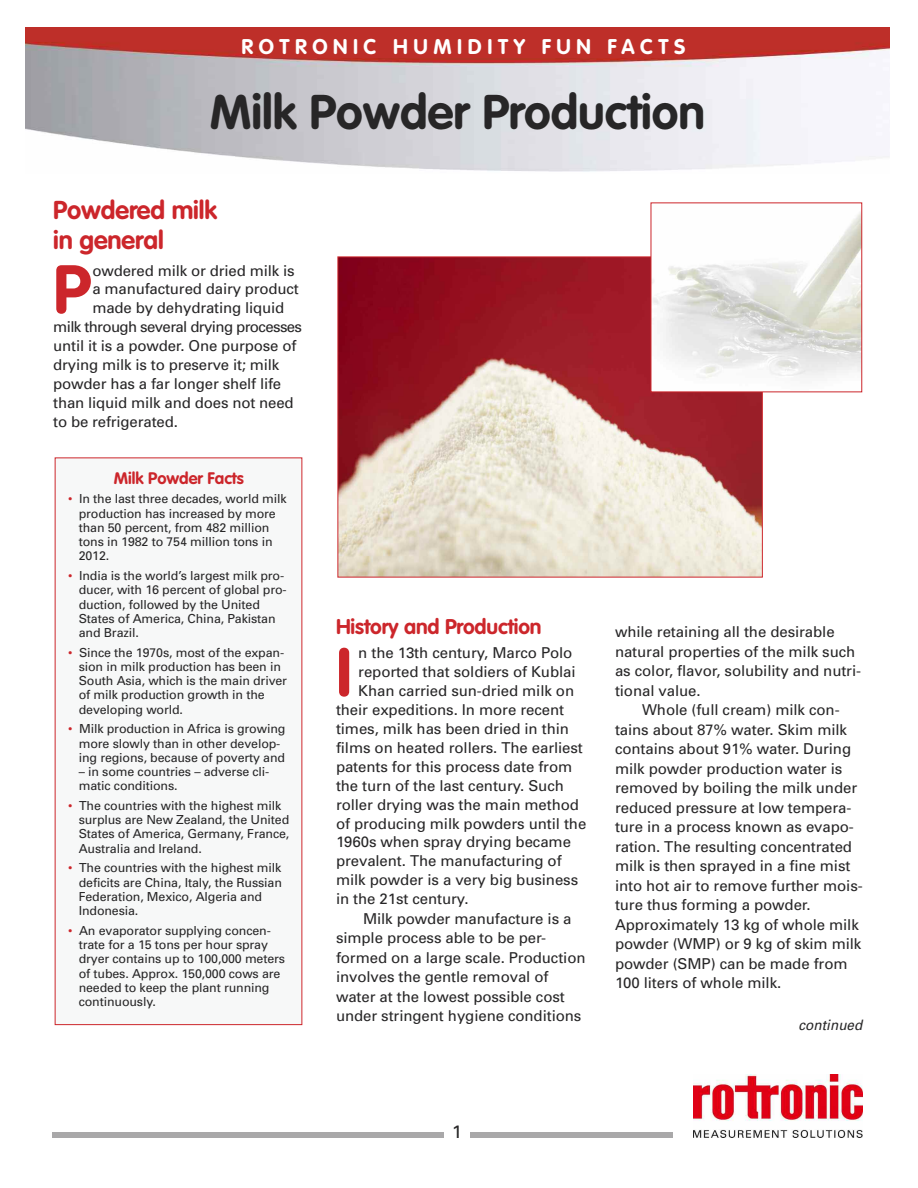
<style>
.page{position:relative;width:918px;height:1188px;background:#fff}
.page>*{position:absolute;margin:0;border:0;box-sizing:border-box;transform-origin:0 0}
.t1{font:700 67.65px "VAG Rounded";color:#cc262b}
.t2{font:700 48px "VAG Rounded";color:#272627}
.t3{font:700 25.5px/30px "VAG Rounded";letter-spacing:-.005em;color:#cc262b}
.t4{font:700 21px "VAG Rounded";letter-spacing:.265em;color:#fff}
.t5{font:700 21px "VAG Rounded";letter-spacing:-.005em;color:#cc262b}
.t6{font:18px "Univers";color:#272627}
.t7{font:700 16.5px "VAG Rounded";color:#cc262b}
.t8{font:15px/19.5px "Univers";letter-spacing:-.005em;color:#272627}
.t9{font:15px "Univers";letter-spacing:-.04em;color:#272627}
.t10{font:italic 14.4px "Univers";letter-spacing:.005em;color:#272627;scale:.94 1}
.t11{font:12.45px/14.2px "Univers";letter-spacing:-.01em;color:#272627}
.s1{color:#cc262b}
</style>
<div class="page">
<div style="left:56px;top:458px;width:246px;height:566px;background:#f7f8f8"></div>
<img style="left:26px;top:27px;width:864px;height:145px">
<img style="left:694px;top:1074px;width:168px;height:63px">
<div style="left:52px;top:1132px;width:622px;height:6px;background:#a9a8a9"></div>
<div style="left:444px;top:1125px;width:26px;height:27px;background:#fff"></div>
<img style="left:339px;top:258px;width:422px;height:318px">
<img style="left:653px;top:213px;width:207px;height:177px">
<h3 class="t4" style="left:242px;top:38px;width:445px">ROTRONIC HUMIDITY FUN FACTS</h3>
<h2 class="t2" style="left:210px;top:92px;width:497px">Milk Powder Production</h2>
<h3 class="t3" style="left:53px;top:197px;width:165px">Powdered milk in general</h3>
<h1 class="t1" style="left:53px;top:261px;width:39px">P</h1>
<p class="t8" style="left:92px;top:262px;width:204px">owdered milk or dried milk is</p>
<p class="t8" style="left:92px;top:281px;width:208px">a manufactured dairy product</p>
<p class="t8" style="left:92px;top:300px;width:193px">made by dehydrating liquid</p>
<p class="t9" style="left:53px;top:321px;width:250px">milk through several drying processes</p>
<p class="t8" style="left:53px;top:337px;width:245px">until it is a powder. One purpose of</p>
<p class="t8" style="left:53px;top:356px;width:228px">drying milk is to preserve it; milk</p>
<p class="t8" style="left:53px;top:375px;width:230px">powder has a far longer shelf life</p>
<p class="t8" style="left:53px;top:394px;width:242px">than liquid milk and does not need</p>
<p class="t8" style="left:53px;top:413px;width:126px">to be refrigerated.</p>
<p class="t7" style="left:114px;top:471px;width:132px">Milk Powder Facts</p>
<p class="t11" style="left:79px;top:493px;width:209px;text-indent:-10px"><span class="s1">•</span> In the last three decades, world milk production has increased by more than 50 percent, from 482 million tons in 1982 to 754 million tons in<br>2012.</p>
<p class="t11" style="left:79px;top:570px;width:209px;text-indent:-10px"><span class="s1">•</span> India is the world’s largest milk pro&shy;ducer, with 16 percent of global pro&shy;duction, followed by the United<br>States of America, China, Pakistan and Brazil.</p>
<p class="t11" style="left:79px;top:646px;width:210px;text-indent:-10px"><span class="s1">•</span> Since the 1970s, most of the expan&shy;sion in milk production has been in<br>South Asia, which is the main driver of milk production growth in the developing world.</p>
<p class="t11" style="left:79px;top:723px;width:208px;text-indent:-10px"><span class="s1">•</span> Milk production in Africa is growing more slowly than in other develop&shy;ing regions, because of poverty and</p>
<p class="t11" style="left:79px;top:766px;width:192px">– in some countries – adverse cli&shy;matic conditions.</p>
<p class="t11" style="left:79px;top:800px;width:212px;text-indent:-10px"><span class="s1">•</span> The countries with the highest milk surplus are New Zealand, the United States of America, Germany, France, Australia and Ireland.</p>
<p class="t11" style="left:79px;top:862px;width:205px;text-indent:-10px"><span class="s1">•</span> The countries with the highest milk deficits are China, Italy, the Russian<br>Federation, Mexico, Algeria and<br>Indonesia.</p>
<p class="t11" style="left:79px;top:924px;width:208px;text-indent:-10px"><span class="s1">•</span> An evaporator supplying concen&shy;trate for a 15 tons per hour spray dryer contains up to 100,000 meters of tubes. Approx. 150,000 cows are needed to keep the plant running continuously.</p>
<h3 class="t5" style="left:336px;top:618px;width:207px">History and Production</h3>
<h1 class="t1" style="left:336px;top:644px;width:18px">I</h1>
<p class="t8" style="left:358px;top:645px;width:216px">n the 13th century, Marco Polo</p>
<p class="t8" style="left:358px;top:664px;width:219px">reported that soldiers of Kublai</p>
<p class="t8" style="left:358px;top:683px;width:217px">Khan carried sun-dried milk on</p>
<p class="t8" style="left:336px;top:701px;width:230px">their expeditions. In more recent</p>
<p class="t8" style="left:336px;top:720px;width:234px">times, milk has been dried in thin</p>
<p class="t8" style="left:336px;top:739px;width:248px">films on heated rollers. The earliest</p>
<p class="t8" style="left:336px;top:758px;width:238px">patents for this process date from</p>
<p class="t8" style="left:336px;top:777px;width:229px">the turn of the last century. Such</p>
<p class="t8" style="left:336px;top:796px;width:245px">roller drying was the main method</p>
<p class="t8" style="left:336px;top:815px;width:252px">of producing milk powders until the</p>
<p class="t8" style="left:336px;top:834px;width:237px">1960s when spray drying became</p>
<p class="t8" style="left:336px;top:853px;width:227px">prevalent. The manufacturing of</p>
<p class="t8" style="left:336px;top:872px;width:244px">milk powder is a very big business</p>
<p class="t8" style="left:336px;top:890px;width:134px">in the 21st century.</p>
<p class="t8" style="left:363px;top:910px;width:210px">Milk powder manufacture is a</p>
<p class="t8" style="left:336px;top:929px;width:212px">simple process able to be per-</p>
<p class="t8" style="left:336px;top:949px;width:251px">formed on a large scale. Production</p>
<p class="t8" style="left:336px;top:968px;width:214px">involves the gentle removal of</p>
<p class="t8" style="left:336px;top:988px;width:230px">water at the lowest possible cost</p>
<p class="t8" style="left:336px;top:1007px;width:247px">under stringent hygiene conditions</p>
<p class="t8" style="left:615px;top:623px;width:248px">while retaining all the desirable natural properties of the milk such as color, flavor, solubility and nutri&shy;tional value.</p>
<p class="t8" style="left:615px;top:701px;width:249px;text-indent:27px">Whole (full cream) milk con&shy;tains about 87% water. Skim milk contains about 91% water. During milk powder production water is removed by boiling the milk under reduced pressure at low tempera&shy;ture in a process known as evapo&shy;ration. The resulting concentrated milk is then sprayed in a fine mist into hot air to remove further mois&shy;ture thus forming a powder.<br>Approximately 13 kg of whole milk powder (WMP) or 9 kg of skim milk powder (SMP) can be made from<br>100 liters of whole milk.</p>
<p class="t10" style="left:798px;top:1020px;width:70px">continued</p>
<p class="t6" style="left:452px;top:1125px;width:12px">1</p>
</div>
